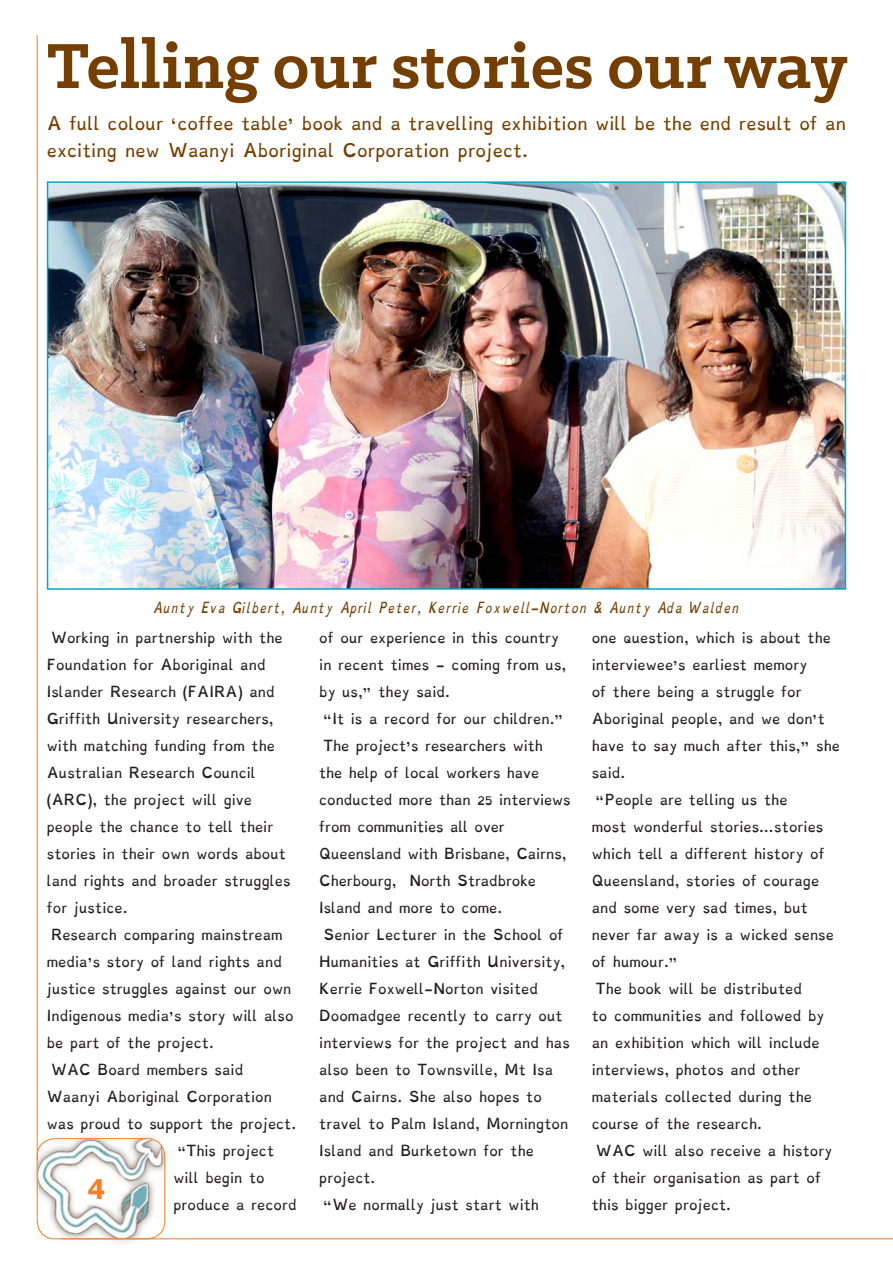
<style>
.page{position:relative;width:893px;height:1263px;background:#fff}
.page>*{position:absolute;margin:0;border:0;box-sizing:border-box;transform-origin:0 0}
.Heads{font:700 72px "Klinic Slab";color:#753f02}
.t1{font:700 27px "Tahoma";color:#f48028}
.Text{font:15px/27px "Dyslexie";color:#753f02}
.Text-2{font:12px "Dyslexie";color:#231f20}
.Text-3{font:italic 12px "Dyslexie";color:#753f02}
</style>
<div class="page">
<div style="left:29px;top:1130px;width:144px;height:117px;background:#753f02;opacity:.28"></div>
<img style="left:37px;top:1138px;width:128px;height:101px">
<div style="left:37px;top:1138px;width:128px;height:101px;border:1px solid #f48028;border-radius:18px"></div>
<hr style="left:61px;top:1238px;width:832px;height:1px;background:#f48028">
<hr style="left:37px;top:35px;width:1px;height:1125px;background:#f48028">
<img style="left:50px;top:184px;width:793px;height:403px">
<div style="left:47px;top:181px;width:799px;height:409px;border:2px solid #03aac7"></div>
<p class="Heads" style="left:47px;top:18px;width:802px">Telling our stories our way</p>
<p class="Text" style="left:47px;top:110px;width:801px">A full colour ‘coffee table’ book and a travelling exhibition will be the end result of an exciting new Waanyi Aboriginal Corporation project.</p>
<p class="Text-3" style="left:153px;top:598px;width:588px">Aunty Eva Gilbert, Aunty April Peter, Kerrie Foxwell-Norton &amp; Aunty Ada Walden</p>
<p class="Text-2" style="left:51px;top:628px;width:233px">Working in partnership with the</p>
<p class="Text-2" style="left:47px;top:655px;width:220px">Foundation for Aboriginal and</p>
<p class="Text-2" style="left:47px;top:682px;width:229px">Islander Research (FAIRA) and</p>
<p class="Text-2" style="left:47px;top:709px;width:228px">Griffith University researchers,</p>
<p class="Text-2" style="left:47px;top:736px;width:230px">with matching funding from the</p>
<p class="Text-2" style="left:47px;top:763px;width:211px">Australian Research Council</p>
<p class="Text-2" style="left:47px;top:790px;width:207px">(ARC), the project will give</p>
<p class="Text-2" style="left:47px;top:817px;width:228px">people the chance to tell their</p>
<p class="Text-2" style="left:47px;top:844px;width:241px">stories in their own words about</p>
<p class="Text-2" style="left:47px;top:871px;width:245px">land rights and broader struggles</p>
<p class="Text-2" style="left:47px;top:898px;width:82px">for justice.</p>
<p class="Text-2" style="left:51px;top:925px;width:233px">Research comparing mainstream</p>
<p class="Text-2" style="left:47px;top:952px;width:237px">media’s story of land rights and</p>
<p class="Text-2" style="left:47px;top:979px;width:246px">justice struggles against our own</p>
<p class="Text-2" style="left:47px;top:1006px;width:248px">Indigenous media’s story will also</p>
<p class="Text-2" style="left:47px;top:1033px;width:169px">be part of the project.</p>
<p class="Text-2" style="left:51px;top:1060px;width:194px">WAC Board members said</p>
<p class="Text-2" style="left:47px;top:1087px;width:227px">Waanyi Aboriginal Corporation</p>
<p class="Text-2" style="left:47px;top:1114px;width:251px">was proud to support the project.</p>
<p class="Text-2" style="left:178px;top:1141px;width:98px">“This project</p>
<p class="Text-2" style="left:173px;top:1168px;width:93px">will begin to</p>
<p class="Text-2" style="left:173px;top:1195px;width:125px">produce a record</p>
<h2 class="t1" style="left:88px;top:1170px;width:19px">4</h2>
<p class="Text-2" style="left:319px;top:628px;width:241px">of our experience in this country</p>
<p class="Text-2" style="left:319px;top:655px;width:249px">in recent times - coming from us,</p>
<p class="Text-2" style="left:319px;top:682px;width:132px">by us,” they said.</p>
<p class="Text-2" style="left:323px;top:709px;width:241px">“It is a record for our children.”</p>
<p class="Text-2" style="left:323px;top:736px;width:221px">The project’s researchers with</p>
<p class="Text-2" style="left:319px;top:763px;width:221px">the help of local workers have</p>
<p class="Text-2" style="left:319px;top:790px;width:253px">conducted more than 25 interviews</p>
<p class="Text-2" style="left:319px;top:817px;width:187px">from communities all over</p>
<p class="Text-2" style="left:319px;top:844px;width:249px">Queensland with Brisbane, Cairns,</p>
<p class="Text-2" style="left:319px;top:871px;width:218px">Cherbourg, North Stradbroke</p>
<p class="Text-2" style="left:319px;top:898px;width:184px">Island and more to come.</p>
<p class="Text-2" style="left:323px;top:925px;width:242px">Senior Lecturer in the School of</p>
<p class="Text-2" style="left:319px;top:952px;width:248px">Humanities at Griffith University,</p>
<p class="Text-2" style="left:319px;top:979px;width:220px">Kerrie Foxwell-Norton visited</p>
<p class="Text-2" style="left:319px;top:1006px;width:245px">Doomadgee recently to carry out</p>
<p class="Text-2" style="left:319px;top:1033px;width:252px">interviews for the project and has</p>
<p class="Text-2" style="left:319px;top:1060px;width:235px">also been to Townsville, Mt Isa</p>
<p class="Text-2" style="left:319px;top:1087px;width:224px">and Cairns. She also hopes to</p>
<p class="Text-2" style="left:319px;top:1114px;width:251px">travel to Palm Island, Mornington</p>
<p class="Text-2" style="left:319px;top:1141px;width:216px">Island and Burketown for the</p>
<p class="Text-2" style="left:319px;top:1168px;width:58px">project.</p>
<p class="Text-2" style="left:323px;top:1195px;width:217px">“We normally just start with</p>
<p class="Text-2" style="left:592px;top:628px;width:241px">one question, which is about the</p>
<p class="Text-2" style="left:592px;top:655px;width:217px">interviewee’s earliest memory</p>
<p class="Text-2" style="left:592px;top:682px;width:212px">of there being a struggle for</p>
<p class="Text-2" style="left:592px;top:709px;width:235px">Aboriginal people, and we don’t</p>
<p class="Text-2" style="left:592px;top:736px;width:250px">have to say much after this,” she</p>
<p class="Text-2" style="left:592px;top:763px;width:35px">said.</p>
<p class="Text-2" style="left:596px;top:790px;width:193px">“People are telling us the</p>
<p class="Text-2" style="left:592px;top:817px;width:233px">most wonderful stories…stories</p>
<p class="Text-2" style="left:592px;top:844px;width:234px">which tell a different history of</p>
<p class="Text-2" style="left:592px;top:871px;width:229px">Queensland, stories of courage</p>
<p class="Text-2" style="left:592px;top:898px;width:218px">and some very sad times, but</p>
<p class="Text-2" style="left:592px;top:925px;width:244px">never far away is a wicked sense</p>
<p class="Text-2" style="left:592px;top:952px;width:88px">of humour.”</p>
<p class="Text-2" style="left:596px;top:979px;width:208px">The book will be distributed</p>
<p class="Text-2" style="left:592px;top:1006px;width:234px">to communities and followed by</p>
<p class="Text-2" style="left:592px;top:1033px;width:229px">an exhibition which will include</p>
<p class="Text-2" style="left:592px;top:1060px;width:210px">interviews, photos and other</p>
<p class="Text-2" style="left:592px;top:1087px;width:222px">materials collected during the</p>
<p class="Text-2" style="left:592px;top:1114px;width:172px">course of the research.</p>
<p class="Text-2" style="left:596px;top:1141px;width:238px">WAC will also receive a history</p>
<p class="Text-2" style="left:592px;top:1168px;width:231px">of their organisation as part of</p>
<p class="Text-2" style="left:592px;top:1195px;width:141px">this bigger project.</p>
</div>
